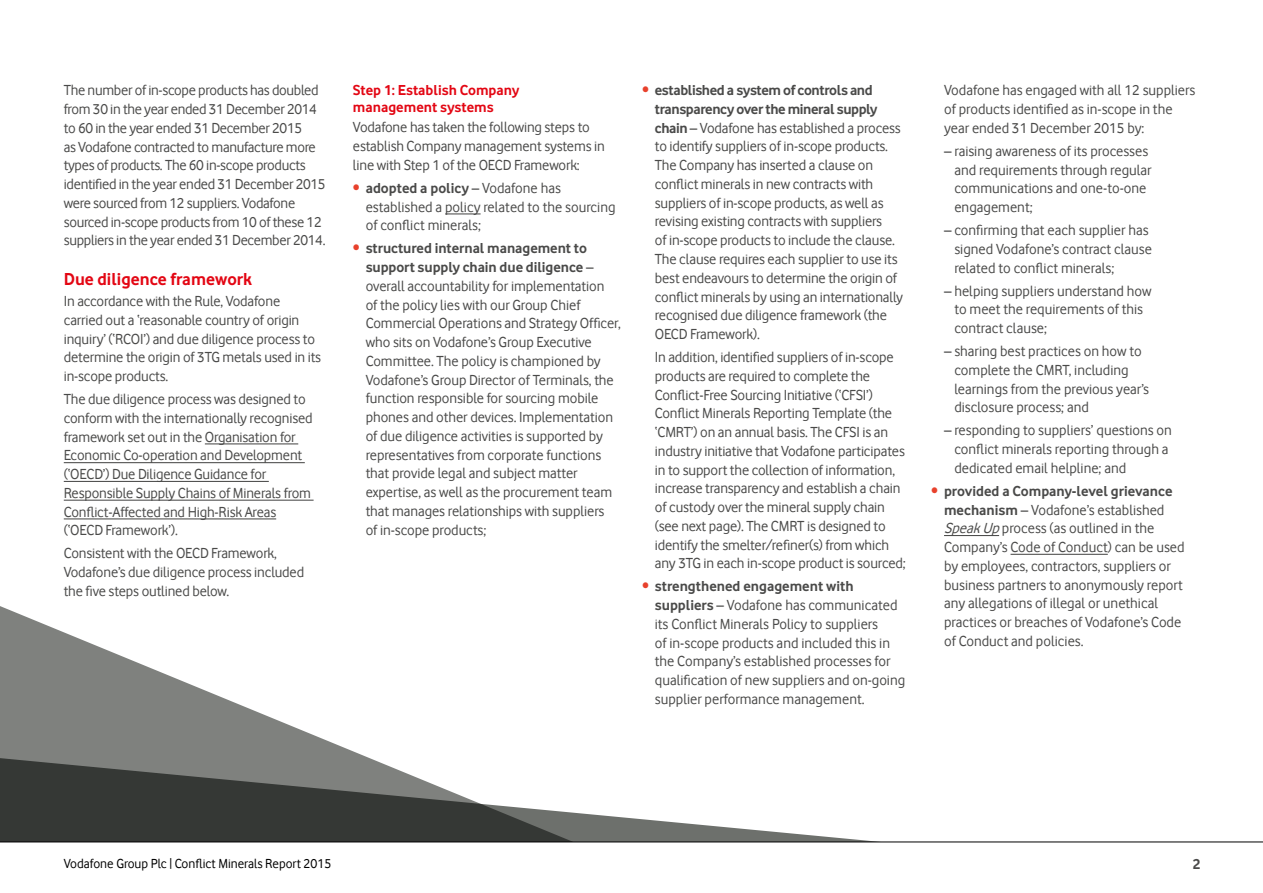
<style>
.page{position:relative;width:1263px;height:893px;background:#fff}
.page>*{position:absolute;margin:0;border:0;box-sizing:border-box;transform-origin:0 0}
.t1{font:700 18px "Vodafone Rg";color:#e30613}
.t2{font:15px/18.8px "Vodafone Rg";letter-spacing:-.01em;color:#4a4a49}
.t3{font:700 15px/16.5px "Vodafone Rg";color:#e30613}
.t4{font:700 15px "Vodafone Rg";color:#4a4a49}
.t5{font:13.5px "Vodafone Rg";color:#000}
.s1{color:#e8412c}
.s2{font-weight:700}
.s3{font-style:italic}
</style>
<div class="page">
<hr style="left:0;top:842px;width:1263px;height:1px;background:#000">
<svg style="left:0;top:606px;width:367px;height:151px"></svg>
<svg style="left:0;top:757px;width:881px;height:85px"></svg>
<hr style="left:205px;top:443px;width:93px;height:1px;background:#4a4a49">
<hr style="left:64px;top:462px;width:241px;height:1px;background:#4a4a49">
<hr style="left:64px;top:481px;width:205px;height:1px;background:#4a4a49">
<hr style="left:64px;top:500px;width:250px;height:1px;background:#4a4a49">
<hr style="left:64px;top:518px;width:212px;height:1px;background:#4a4a49">
<hr style="left:445px;top:213px;width:36px;height:1px;background:#4a4a49">
<hr style="left:944px;top:535px;width:55px;height:1px;background:#4a4a49">
<hr style="left:1010px;top:554px;width:98px;height:1px;background:#4a4a49">
<p class="t2" style="left:64px;top:81px;width:263px">The number of in-scope products has doubled from 30 in the year ended 31 December 2014 to 60 in the year ended 31 December 2015<br>as Vodafone contracted to manufacture more types of products. The 60 in-scope products identified in the year ended 31 December 2015 were sourced from 12 suppliers. Vodafone sourced in-scope products from 10 of these 12 suppliers in the year ended 31 December 2014.</p>
<p class="t1" style="left:64px;top:269px;width:190px">Due diligence framework</p>
<p class="t2" style="left:64px;top:292px;width:259px">In accordance with the Rule, Vodafone carried out a ‘reasonable country of origin inquiry’ (‘RCOI’) and due diligence process to determine the origin of 3TG metals used in its in-scope products.</p>
<p class="t2" style="left:64px;top:390px;width:250px">The due diligence process was designed to conform with the internationally recognised framework set out in the Organisation for Economic Co-operation and Development (‘OECD’) Due Diligence Guidance for Responsible Supply Chains of Minerals from Conflict-Affected and High-Risk Areas (‘OECD Framework’).</p>
<p class="t2" style="left:64px;top:544px;width:242px">Consistent with the OECD Framework,<br>Vodafone’s due diligence process included the five steps outlined below.</p>
<p class="t3" style="left:353px;top:82px;width:168px">Step 1: Establish Company management systems</p>
<p class="t2" style="left:353px;top:118px;width:253px">Vodafone has taken the following steps to establish Company management systems in line with Step 1 of the OECD Framework:</p>
<p class="t2" style="left:366px;top:178px;width:251px;text-indent:-13px"><span class="s1">•</span> <span class="s2">adopted a policy</span> – Vodafone has established a policy related to the sourcing of conflict minerals;</p>
<p class="t2" style="left:366px;top:239px;width:257px;text-indent:-13px"><span class="s1">•</span> <span class="s2">structured internal management to support supply chain due diligence</span> – overall accountability for implementation<br>of the policy lies with our Group Chief Commercial Operations and Strategy Officer, who sits on Vodafone’s Group Executive Committee. The policy is championed by Vodafone’s Group Director of Terminals, the function responsible for sourcing mobile phones and other devices. Implementation of due diligence activities is supported by representatives from corporate functions that provide legal and subject matter expertise, as well as the procurement team that manages relationships with suppliers<br>of in-scope products;</p>
<p class="t2" style="left:655px;top:81px;width:250px;text-indent:-13px"><span class="s1">•</span> <span class="s2">established a system of controls and transparency over the mineral supply chain</span> – Vodafone has established a process to identify suppliers of in-scope products.<br>The Company has inserted a clause on conflict minerals in new contracts with suppliers of in-scope products, as well as revising existing contracts with suppliers<br>of in-scope products to include the clause.<br>The clause requires each supplier to use its best endeavours to determine the origin of conflict minerals by using an internationally recognised due diligence framework (the OECD Framework).</p>
<p class="t2" style="left:655px;top:348px;width:252px">In addition, identified suppliers of in-scope products are required to complete the Conflict-Free Sourcing Initiative (‘CFSI’)<br>Conflict Minerals Reporting Template (the ‘CMRT’) on an annual basis. The CFSI is an industry initiative that Vodafone participates in to support the collection of information, increase transparency and establish a chain of custody over the mineral supply chain (see next page). The CMRT is designed to identify the smelter/refiner(s) from which any 3TG in each in-scope product is sourced;</p>
<p class="t2" style="left:655px;top:577px;width:252px;text-indent:-13px"><span class="s1">•</span> <span class="s2">strengthened engagement with suppliers</span> – Vodafone has communicated its Conflict Minerals Policy to suppliers<br>of in-scope products and included this in the Company’s established processes for qualification of new suppliers and on-going supplier performance management.</p>
<p class="t2" style="left:944px;top:81px;width:253px">Vodafone has engaged with all 12 suppliers of products identified as in-scope in the year ended 31 December 2015 by:</p>
<p class="t2" style="left:954px;top:141px;width:199px;text-indent:-10px">– raising awareness of its processes and requirements through regular communications and one-to-one engagement;</p>
<p class="t2" style="left:954px;top:221px;width:199px;text-indent:-10px">– confirming that each supplier has signed Vodafone’s contract clause related to conflict minerals;</p>
<p class="t2" style="left:954px;top:281px;width:199px;text-indent:-10px">– helping suppliers understand how to meet the requirements of this contract clause;</p>
<p class="t2" style="left:954px;top:342px;width:196px;text-indent:-10px">– sharing best practices on how to complete the CMRT, including learnings from the previous year’s disclosure process; and</p>
<p class="t2" style="left:954px;top:421px;width:219px;text-indent:-10px">– responding to suppliers’ questions on conflict minerals reporting through a dedicated email helpline; and</p>
<p class="t2" style="left:944px;top:481px;width:242px;text-indent:-13px"><span class="s1">•</span> <span class="s2">provided a Company-level grievance mechanism</span> – Vodafone’s established <span class="s3">SpeakUp</span>process (as outlined in the Company’s Code of Conduct) can be used by employees, contractors, suppliers or business partners to anonymously report any allegations of illegal or unethical practices or breaches of Vodafone’s Code of Conduct and policies.</p>
<p class="t5" style="left:64px;top:856px;width:269px">Vodafone Group Plc | Conflict Minerals Report 2015</p>
<p class="t4" style="left:1193px;top:855px;width:9px">2</p>
</div>
